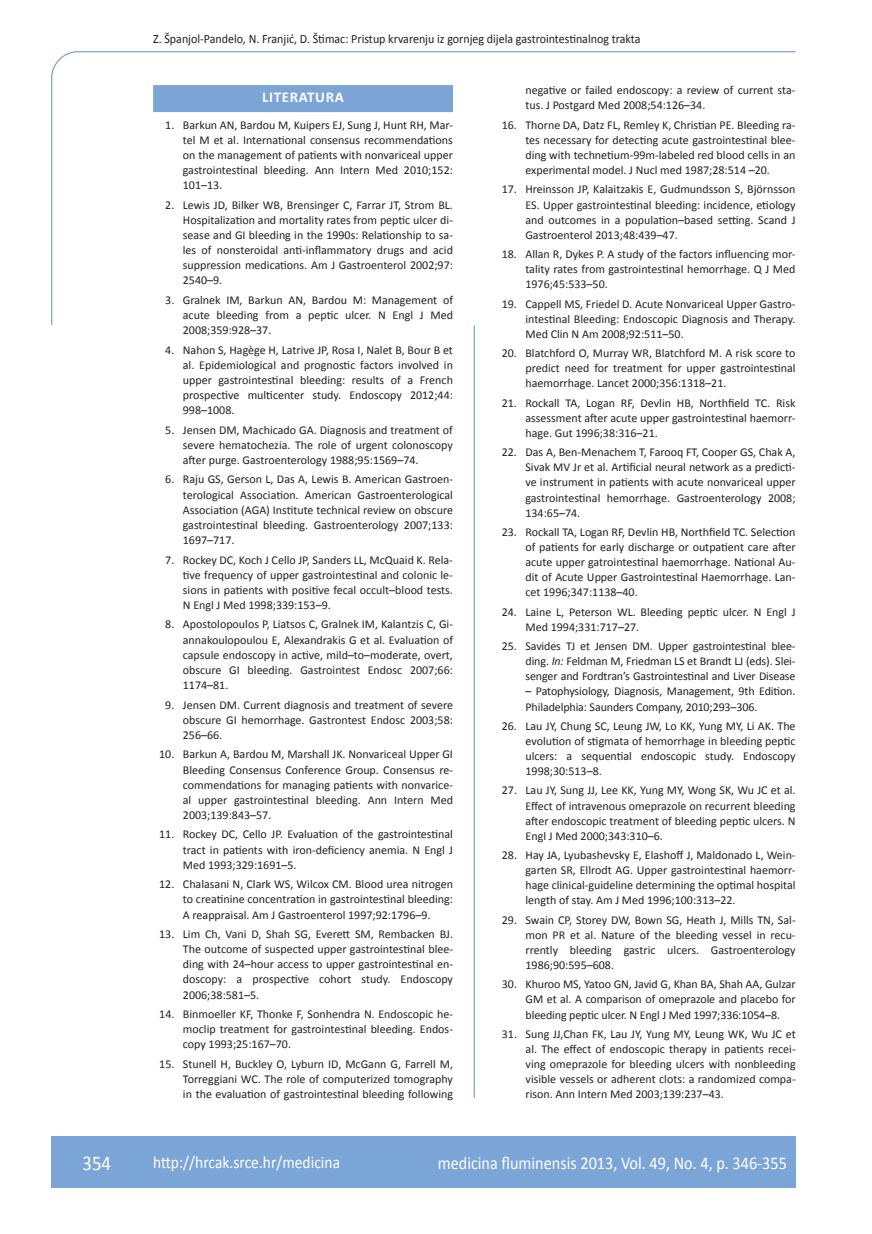
<style>
.page{position:relative;width:872px;height:1234px;background:#fff}
.page>*{position:absolute;margin:0;border:0;box-sizing:border-box;transform-origin:0 0}
.t1{font:21px "Calibri";color:#fff;scale:.9 1}
.t2{font:18px "Calibri";color:#fff;scale:.9 1}
.t3{font:17.25px "Calibri";color:#fff;scale:.9 1}
.t4{font:700 15px "Calibri";letter-spacing:.04em;color:#fff}
.t5{font:12.75px "Calibri";color:#231f20;scale:.94 1}
.t6{font:12px/15.1px "Calibri";color:#231f20;text-align:justify}
.s1{font-style:italic}
</style>
<div class="page">
<svg style="left:51px;top:51px;width:745px;height:274px"></svg>
<hr style="left:473px;top:325px;width:2px;height:772px;background:#7ca5d7">
<div style="left:51px;top:1135px;width:744px;height:51px;background:#7ca5d7"></div>
<div style="left:153px;top:85px;width:300px;height:27px;background:#7ca5d7"></div>
<p class="t5" style="left:153px;top:30px;width:520px">Z. Španjol-Pandelo, N. Franjić, D. Štimac: Pristup krvarenju iz gornjeg dijela gastrointestinalnog trakta</p>
<p class="t4" style="left:262px;top:88px;width:83px">LITERATURA</p>
<p class="t6" style="left:183px;top:116px;width:272px;text-indent:-18px">1. Barkun AN, Bardou M, Kuipers EJ, Sung J, Hunt RH, Mar&shy;tel M et al. International consensus recommendations on the management of patients with nonvariceal upper gastrointestinal bleeding. Ann Intern Med 2010;152:<br>101–13.</p>
<p class="t6" style="left:183px;top:196px;width:272px;text-indent:-18px">2. Lewis JD, Bilker WB, Brensinger C, Farrar JT, Strom BL.<br>Hospitalization and mortality rates from peptic ulcer di&shy;sease and GI bleeding in the 1990s: Relationship to sa&shy;les of nonsteroidal anti-inflammatory drugs and acid suppression medications. Am J Gastroenterol 2002;97:<br>2540–9.</p>
<p class="t6" style="left:183px;top:292px;width:271px;text-indent:-18px">3. Gralnek IM, Barkun AN, Bardou M: Management of acute bleeding from a peptic ulcer. N Engl J Med 2008;359:928–37.</p>
<p class="t6" style="left:183px;top:341px;width:272px;text-indent:-18px">4. Nahon S, Hagège H, Latrive JP, Rosa I, Nalet B, Bour B et al. Epidemiological and prognostic factors involved in upper gastrointestinal bleeding: results of a French prospective multicenter study. Endoscopy 2012;44:<br>998–1008.</p>
<p class="t6" style="left:183px;top:421px;width:271px;text-indent:-18px">5. Jensen DM, Machicado GA. Diagnosis and treatment of severe hematochezia. The role of urgent colonoscopy after purge. Gastroenterology 1988;95:1569–74.</p>
<p class="t6" style="left:183px;top:471px;width:272px;text-indent:-18px">6. Raju GS, Gerson L, Das A, Lewis B. American Gastroen&shy;terological Association. American Gastroenterological Association (AGA) Institute technical review on obscure gastrointestinal bleeding. Gastroenterology 2007;133:<br>1697–717.</p>
<p class="t6" style="left:183px;top:551px;width:271px;text-indent:-18px">7. Rockey DC, Koch J Cello JP, Sanders LL, McQuaid K. Rela&shy;tive frequency of upper gastrointestinal and colonic le&shy;sions in patients with positive fecal occult–blood tests.<br>N Engl J Med 1998;339:153–9.</p>
<p class="t6" style="left:183px;top:616px;width:272px;text-indent:-18px">8. Apostolopoulos P, Liatsos C, Gralnek IM, Kalantzis C, Gi&shy;annakoulopoulou E, Alexandrakis G et al. Evaluation of capsule endoscopy in active, mild–to–moderate, overt, obscure GI bleeding. Gastrointest Endosc 2007;66:<br>1174–81.</p>
<p class="t6" style="left:183px;top:696px;width:272px;text-indent:-18px">9. Jensen DM. Current diagnosis and treatment of severe obscure GI hemorrhage. Gastrontest Endosc 2003;58:<br>256–66.</p>
<p class="t6" style="left:183px;top:746px;width:272px;text-indent:-24px">10. Barkun A, Bardou M, Marshall JK. Nonvariceal Upper GI Bleeding Consensus Conference Group. Consensus re&shy;commendations for managing patients with nonvarice&shy;al upper gastrointestinal bleeding. Ann Intern Med 2003;139:843–57.</p>
<p class="t6" style="left:183px;top:826px;width:271px;text-indent:-24px">11. Rockey DC, Cello JP. Evaluation of the gastrointestinal tract in patients with iron-deficiency anemia. N Engl J Med 1993;329:1691–5.</p>
<p class="t6" style="left:183px;top:875px;width:271px;text-indent:-24px">12. Chalasani N, Clark WS, Wilcox CM. Blood urea nitrogen to creatinine concentration in gastrointestinal bleeding:<br>A reappraisal. Am J Gastroenterol 1997;92:1796–9.</p>
<p class="t6" style="left:183px;top:925px;width:271px;text-indent:-24px">13. Lim Ch, Vani D, Shah SG, Everett SM, Rembacken BJ.<br>The outcome of suspected upper gastrointestinal blee&shy;ding with 24–hour access to upper gastrointestinal en&shy;doscopy: a prospective cohort study. Endoscopy 2006;38:581–5.</p>
<p class="t6" style="left:183px;top:1005px;width:272px;text-indent:-24px">14. Binmoeller KF, Thonke F, Sonhendra N. Endoscopic he&shy;moclip treatment for gastrointestinal bleeding. Endos&shy;copy 1993;25:167–70.</p>
<p class="t6" style="left:183px;top:1055px;width:272px;text-indent:-24px">15. Stunell H, Buckley O, Lyburn ID, McGann G, Farrell M, Torreggiani WC. The role of computerized tomography in the evaluation of gastrointestinal bleeding following</p>
<p class="t6" style="left:525px;top:82px;width:272px">negative or failed endoscopy: a review of current sta&shy;tus. J Postgard Med 2008;54:126–34.</p>
<p class="t6" style="left:525px;top:117px;width:271px;text-indent:-24px">16. Thorne DA, Datz FL, Remley K, Christian PE. Bleeding ra&shy;tes necessary for detecting acute gastrointestinal blee&shy;ding with technetium-99m-labeled red blood cells in an experimental model. J Nucl med 1987;28:514 –20.</p>
<p class="t6" style="left:525px;top:181px;width:271px;text-indent:-24px">17. Hreinsson JP, Kalaitzakis E, Gudmundsson S, Björnsson ES. Upper gastrointestinal bleeding: incidence, etiology and outcomes in a population–based setting. Scand J Gastroenterol 2013;48:439–47.</p>
<p class="t6" style="left:525px;top:246px;width:271px;text-indent:-24px">18. Allan R, Dykes P. A study of the factors influencing mor&shy;tality rates from gastrointestinal hemorrhage. Q J Med 1976;45:533–50.</p>
<p class="t6" style="left:525px;top:295px;width:271px;text-indent:-24px">19. Cappell MS, Friedel D. Acute Nonvariceal Upper Gastro&shy;intestinal Bleeding: Endoscopic Diagnosis and Therapy.<br>Med Clin N Am 2008;92:511–50.</p>
<p class="t6" style="left:525px;top:345px;width:271px;text-indent:-24px">20. Blatchford O, Murray WR, Blatchford M. A risk score to predict need for treatment for upper gastrointestinal haemorrhage. Lancet 2000;356:1318–21.</p>
<p class="t6" style="left:525px;top:394px;width:271px;text-indent:-24px">21. Rockall TA, Logan RF, Devlin HB, Northfield TC. Risk assessment after acute upper gastrointestinal haemorr&shy;hage. Gut 1996;38:316–21.</p>
<p class="t6" style="left:525px;top:444px;width:271px;text-indent:-24px">22. Das A, Ben-Menachem T, Farooq FT, Cooper GS, Chak A, Sivak MV Jr et al. Artificial neural network as a predicti&shy;ve instrument in patients with acute nonvariceal upper gastrointestinal hemorrhage. Gastroenterology 2008; 134:65–74.</p>
<p class="t6" style="left:525px;top:523px;width:271px;text-indent:-24px">23. Rockall TA, Logan RF, Devlin HB, Northfield TC. Selection of patients for early discharge or outpatient care after acute upper gatrointestinal haemorrhage. National Au&shy;dit of Acute Upper Gastrointestinal Haemorrhage. Lan&shy;cet 1996;347:1138–40.</p>
<p class="t6" style="left:525px;top:603px;width:271px;text-indent:-24px">24. Laine L, Peterson WL. Bleeding peptic ulcer. N Engl J<br>Med 1994;331:717–27.</p>
<p class="t6" style="left:525px;top:638px;width:271px;text-indent:-24px">25. Savides TJ et Jensen DM. Upper gastrointestinal blee&shy;ding. <span class="s1">In:</span> Feldman M, Friedman LS et Brandt LJ (eds). Slei&shy;senger and Fordtran’s Gastrointestinal and Liver Disease</p>
<p class="t6" style="left:525px;top:683px;width:271px">– Patophysiology, Diagnosis, Management, 9th Edition.<br>Philadelphia: Saunders Company, 2010;293–306.</p>
<p class="t6" style="left:525px;top:717px;width:272px;text-indent:-24px">26. Lau JY, Chung SC, Leung JW, Lo KK, Yung MY, Li AK. The evolution of stigmata of hemorrhage in bleeding peptic ulcers: a sequential endoscopic study. Endoscopy 1998;30:513–8.</p>
<p class="t6" style="left:525px;top:782px;width:271px;text-indent:-24px">27. Lau JY, Sung JJ, Lee KK, Yung MY, Wong SK, Wu JC et al.<br>Effect of intravenous omeprazole on recurrent bleeding after endoscopic treatment of bleeding peptic ulcers. N Engl J Med 2000;343:310–6.</p>
<p class="t6" style="left:525px;top:846px;width:271px;text-indent:-24px">28. Hay JA, Lyubashevsky E, Elashoff J, Maldonado L, Wein&shy;garten SR, Ellrodt AG. Upper gastrointestinal haemorr&shy;hage clinical-guideline determining the optimal hospital length of stay. Am J Med 1996;100:313–22.</p>
<p class="t6" style="left:525px;top:911px;width:272px;text-indent:-24px">29. Swain CP, Storey DW, Bown SG, Heath J, Mills TN, Sal&shy;mon PR et al. Nature of the bleeding vessel in recu&shy;rrently bleeding gastric ulcers. Gastroenterology 1986;90:595–608.</p>
<p class="t6" style="left:525px;top:976px;width:271px;text-indent:-24px">30. Khuroo MS, Yatoo GN, Javid G, Khan BA, Shah AA, Gulzar GM et al. A comparison of omeprazole and placebo for bleeding peptic ulcer. N Engl J Med 1997;336:1054–8.</p>
<p class="t6" style="left:525px;top:1025px;width:271px;text-indent:-24px">31. Sung JJ,Chan FK, Lau JY, Yung MY, Leung WK, Wu JC et al. The effect of endoscopic therapy in patients recei&shy;ving omeprazole for bleeding ulcers with nonbleeding visible vessels or adherent clots: a randomized compa&shy;rison. Ann Intern Med 2003;139:237–43.</p>
<h1 class="t1" style="left:82px;top:1149px;width:33px">354</h1>
<h3 class="t3" style="left:153px;top:1150px;width:209px">http://hrcak.srce.hr/medicina</h3>
<h2 class="t2" style="left:438px;top:1151px;width:389px">medicina fluminensis 2013, Vol. 49, No. 4, p. 346-355</h2>
</div>
